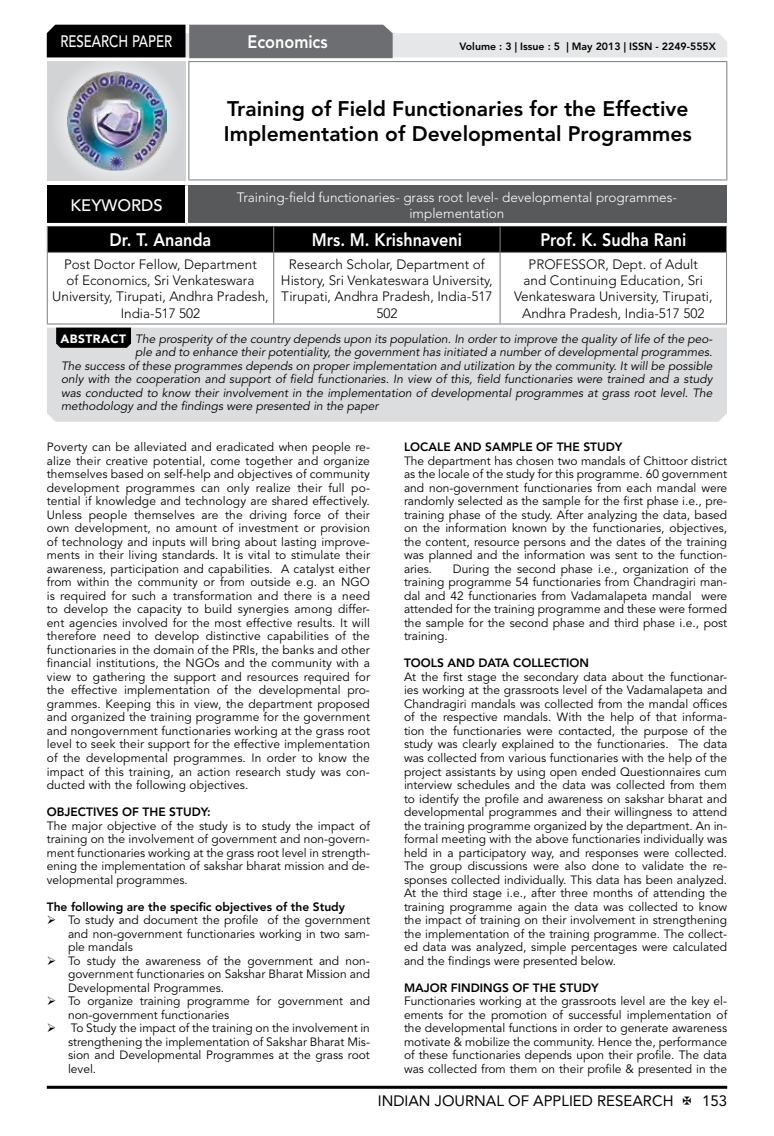
<style>
.page{position:relative;width:774px;height:1136px;background:#fff}
.page>*{position:absolute;margin:0;border:0;box-sizing:border-box;transform-origin:0 0}
.t1{font:800 21px/25.2px "Avenir LT Std";color:#000}
.t2{font:800 18px "Avenir LT Std";color:#fff;scale:.9 1}
.t3{font:500 16.5px "Avenir LT Std";color:#fff;scale:.8 1}
.t4{font:500 16.5px "Avenir LT Std";color:#fff}
.t5{font:15px "Avenir LT Std";color:#000}
.t6{font:300 13.5px/16.2px "Avenir LT Std";color:#000;text-align:center}
.t7{font:300 13.5px/16.2px "Avenir LT Std";color:#fff;text-align:center}
.t8{font:12px/13.5px "Avenir LT Std";color:#000;text-align:justify}
.t9{font:italic 12px "Avenir LT Std";color:#000}
.t10{font:800 12px "Avenir LT Std";color:#000}
.t11{font:800 10.5px "Avenir LT Std";color:#000}
.s1{font-weight:900;font-style:normal;color:#fff}
</style>
<div class="page">
<hr style="left:47px;top:1085px;width:680px;height:3px;background:#000">
<div style="left:48px;top:62px;width:137px;height:118px;background:linear-gradient(to right,#d9dadb,#d9dadb)"></div>
<img style="left:68px;top:71px;width:99px;height:100px">
<svg style="left:47px;top:25px;width:680px;height:33px;background:#979899"></svg>
<hr style="left:188px;top:61px;width:539px;height:1px;background:#808285">
<hr style="left:188px;top:62px;width:1px;height:117px;background:#808285">
<hr style="left:726px;top:62px;width:1px;height:117px;background:#808285">
<hr style="left:188px;top:179px;width:539px;height:1px;background:#808285">
<svg style="left:47px;top:226px;width:680px;height:26px;background:#040404"></svg>
<hr style="left:47px;top:252px;width:227px;height:1px;background:#808285">
<hr style="left:47px;top:253px;width:1px;height:70px;background:#808285">
<hr style="left:274px;top:252px;width:226px;height:1px;background:#808285">
<hr style="left:273px;top:253px;width:1px;height:70px;background:#808285">
<hr style="left:500px;top:252px;width:227px;height:1px;background:#808285">
<hr style="left:499px;top:253px;width:2px;height:70px;background:#808285">
<hr style="left:726px;top:253px;width:1px;height:70px;background:#808285">
<hr style="left:47px;top:323px;width:227px;height:1px;background:#808285">
<hr style="left:274px;top:323px;width:226px;height:1px;background:#808285">
<hr style="left:500px;top:323px;width:227px;height:1px;background:#808285">
<div style="left:47px;top:185px;width:139px;height:39px;background:#000"></div>
<div style="left:186px;top:185px;width:541px;height:39px;background:#58595b"></div>
<hr style="left:185px;top:185px;width:3px;height:38px;background:#fff">
<hr style="left:47px;top:223px;width:139px;height:3px;background:#fff">
<hr style="left:186px;top:223px;width:541px;height:3px;background:#fff">
<div style="left:47px;top:327px;width:680px;height:94px;background:#dcddde"></div>
<svg style="left:56px;top:327px;width:75px;height:21px;background:#0b0b0b"></svg>
<h3 class="t3" style="left:60px;top:32px;width:139px">RESEARCH PAPER</h3>
<h2 class="t2" style="left:248px;top:31px;width:90px">Economics</h2>
<p class="t11" style="left:459px;top:41px;width:258px">Volume : 3 | Issue : 5 | May 2013 | ISSN - 2249-555X</p>
<h1 class="t1" style="left:224px;top:96px;width:469px">Training of Field Functionaries for the Effective<br>Implementation of Developmental Programmes</h1>
<h3 class="t4" style="left:71px;top:196px;width:94px">KEYWORDS</h3>
<p class="t7" style="left:237px;top:189px;width:442px">Training-field functionaries- grass root level- developmental programmes&shy;implementation</p>
<h2 class="t2" style="left:110px;top:229px;width:114px">Dr. T. Ananda</h2>
<h2 class="t2" style="left:312px;top:229px;width:168px">Mrs. M. Krishnaveni</h2>
<h2 class="t2" style="left:540px;top:229px;width:163px">Prof. K. Sudha Rani</h2>
<p class="t6" style="left:52px;top:256px;width:218px">Post Doctor Fellow, Department<br>of Economics, Sri Venkateswara<br>University, Tirupati, Andhra Pradesh,<br>India-517 502</p>
<p class="t6" style="left:281px;top:256px;width:213px">Research Scholar, Department of<br>History, Sri Venkateswara University,<br>Tirupati, Andhra Pradesh, India-517<br>502</p>
<p class="t6" style="left:514px;top:256px;width:200px">PROFESSOR, Dept. of Adult<br>and Continuing Education, Sri<br>Venkateswara University, Tirupati,<br>Andhra Pradesh, India-517 502</p>
<p class="t9" style="left:60px;top:331px;width:654px"><span class="s1">ABSTRACT</span> The prosperity of the country depends upon its population. In order to improve the quality of life of the peo-</p>
<p class="t9" style="left:135px;top:345px;width:579px">ple and to enhance their potentiality, the government has initiated a number of developmental programmes.</p>
<p class="t9" style="left:61px;top:358px;width:653px">The success of these programmes depends on proper implementation and utilization by the community. It will be possible</p>
<p class="t9" style="left:61px;top:372px;width:653px">only with the cooperation and support of field functionaries. In view of this, field functionaries were trained and a study</p>
<p class="t9" style="left:61px;top:385px;width:653px">was conducted to know their involvement in the implementation of developmental programmes at grass root level. The</p>
<p class="t9" style="left:61px;top:399px;width:319px">methodology and the findings were presented in the paper</p>
<p class="t8" style="left:47px;top:440px;width:325px">Poverty can be alleviated and eradicated when people re&shy;alize their creative potential, come together and organize themselves based on self-help and objectives of community development programmes can only realize their full po&shy;tential if knowledge and technology are shared effectively.<br>Unless people themselves are the driving force of their own development, no amount of investment or provision of technology and inputs will bring about lasting improve&shy;ments in their living standards. It is vital to stimulate their awareness, participation and capabilities. A catalyst either from within the community or from outside e.g. an NGO is required for such a transformation and there is a need to develop the capacity to build synergies among differ&shy;ent agencies involved for the most effective results. It will therefore need to develop distinctive capabilities of the functionaries in the domain of the PRIs, the banks and other financial institutions, the NGOs and the community with a view to gathering the support and resources required for the effective implementation of the developmental pro&shy;grammes. Keeping this in view, the department proposed and organized the training programme for the government and nongovernment functionaries working at the grass root level to seek their support for the effective implementation of the developmental programmes. In order to know the impact of this training, an action research study was con&shy;ducted with the following objectives.</p>
<p class="t10" style="left:47px;top:804px;width:165px">OBJECTIVES OF THE STUDY:</p>
<p class="t8" style="left:47px;top:818px;width:325px">The major objective of the study is to study the impact of training on the involvement of government and non-govern&shy;ment functionaries working at the grass root level in strength&shy;ening the implementation of sakshar bharat mission and de&shy;velopmental programmes.</p>
<p class="t10" style="left:47px;top:899px;width:300px">The following are the specific objectives of the Study</p>
<p class="t8" style="left:68px;top:913px;width:303px;text-indent:-21px">➢ To study and document the profile of the government and non-government functionaries working in two sam&shy;ple mandals</p>
<p class="t8" style="left:68px;top:953px;width:303px;text-indent:-21px">➢ To study the awareness of the government and non&shy;government functionaries on Sakshar Bharat Mission and Developmental Programmes.</p>
<p class="t8" style="left:68px;top:994px;width:303px;text-indent:-21px">➢ To organize training programme for government and non-government functionaries</p>
<p class="t8" style="left:68px;top:1021px;width:303px;text-indent:-21px">➢ To Study the impact of the training on the involvement in strengthening the implementation of Sakshar Bharat Mis&shy;sion and Developmental Programmes at the grass root level.</p>
<p class="t10" style="left:404px;top:440px;width:220px">LOCALE AND SAMPLE OF THE STUDY</p>
<p class="t8" style="left:404px;top:454px;width:325px">The department has chosen two mandals of Chittoor district as the locale of the study for this programme. 60 government and non-government functionaries from each mandal were randomly selected as the sample for the first phase i.e., pre&shy;training phase of the study. After analyzing the data, based on the information known by the functionaries, objectives, the content, resource persons and the dates of the training was planned and the information was sent to the function&shy;aries.</p>
<p class="t8" style="left:404px;top:562px;width:325px;text-indent:49px">During the second phase i.e., organization of the training programme 54 functionaries from Chandragiri man&shy;dal and 42 functionaries from Vadamalapeta mandal were attended for the training programme and these were formed the sample for the second phase and third phase i.e., post training.</p>
<p class="t10" style="left:404px;top:656px;width:187px">TOOLS AND DATA COLLECTION</p>
<p class="t8" style="left:404px;top:670px;width:325px">At the first stage the secondary data about the functionar&shy;ies working at the grassroots level of the Vadamalapeta and Chandragiri mandals was collected from the mandal offices of the respective mandals. With the help of that informa&shy;tion the functionaries were contacted, the purpose of the study was clearly explained to the functionaries. The data was collected from various functionaries with the help of the project assistants by using open ended Questionnaires cum interview schedules and the data was collected from them to identify the profile and awareness on sakshar bharat and developmental programmes and their willingness to attend the training programme organized by the department. An in&shy;formal meeting with the above functionaries individually was held in a participatory way, and responses were collected.<br>The group discussions were also done to validate the re&shy;sponses collected individually. This data has been analyzed.<br>At the third stage i.e., after three months of attending the training programme again the data was collected to know the impact of training on their involvement in strengthening the implementation of the training programme. The collect&shy;ed data was analyzed, simple percentages were calculated and the findings were presented below.</p>
<p class="t10" style="left:404px;top:980px;width:196px">MAJOR FINDINGS OF THE STUDY</p>
<p class="t8" style="left:404px;top:994px;width:325px">Functionaries working at the grassroots level are the key el&shy;ements for the promotion of successful implementation of the developmental functions in order to generate awareness motivate &amp; mobilize the community. Hence the, performance of these functionaries depends upon their profile. The data was collected from them on their profile &amp; presented in the</p>
<p class="t5" style="left:378px;top:1091px;width:297px">INDIAN JOURNAL OF APPLIED RESEARCH</p>
<p class="t5" style="left:702px;top:1091px;width:27px">153</p>
</div>
